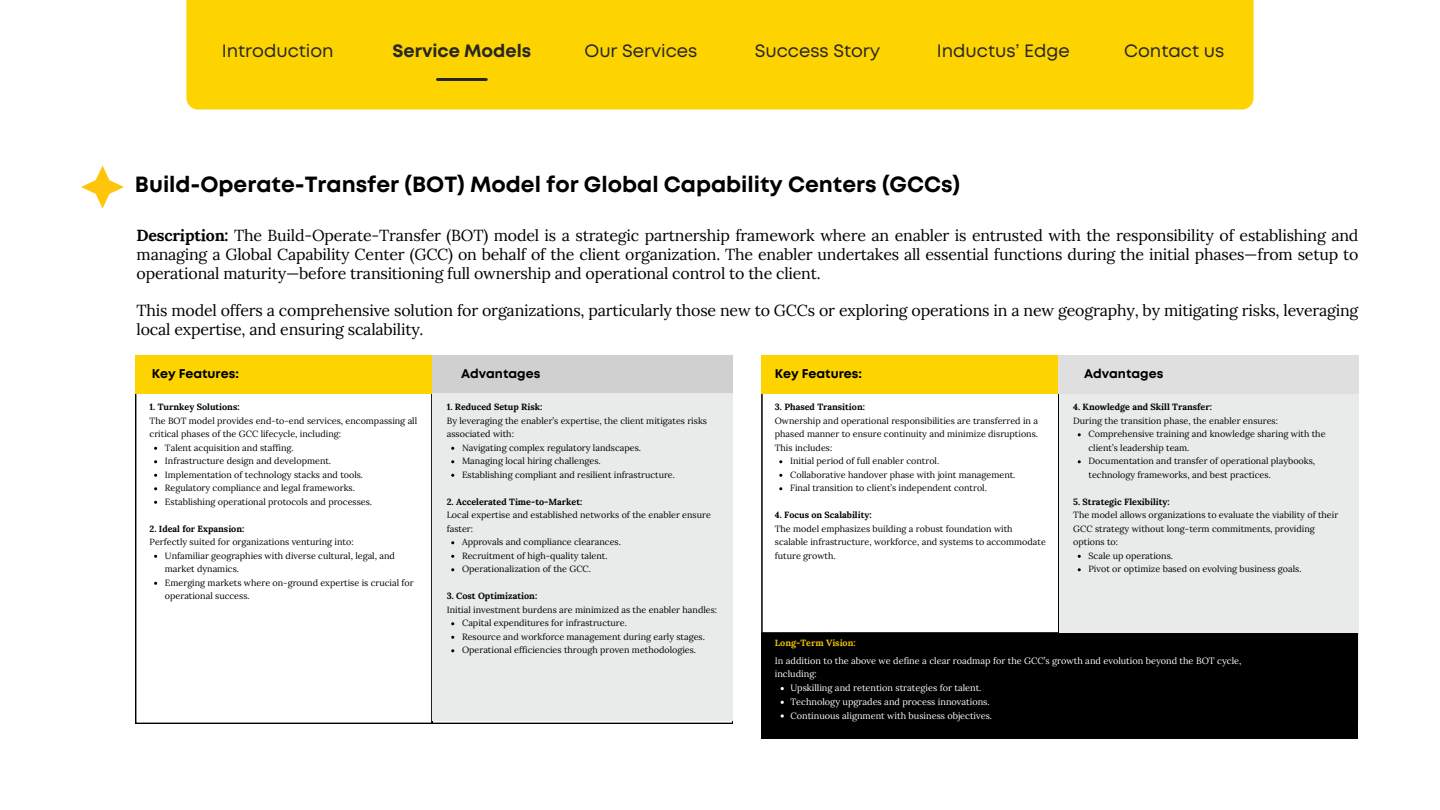
<style>
.page{position:relative;width:1440px;height:810px;background:#fff}
.page>*{position:absolute;margin:0;border:0;box-sizing:border-box;transform-origin:0 0}
.t1{font:700 22px "Mont";color:#000}
.t2{font:17.9px "Mont";color:#272727}
.t3{font:700 17.9px "Mont";color:#272727}
.t4{font:16px/18.8px "Lora";letter-spacing:-.01em;color:#000;text-align:justify}
.t5{font:700 12.7px "Mont";color:#000}
.t6{font:9.1px/13.7px "Lora";color:#fffefe}
.t7{font:9px/13.5px "Lora";color:#000}
.t8{font:700 9px "Lora";color:#000}
.t9{font:700 9px "Lora";color:#f2c400}
.s1{font-weight:700}
</style>
<div class="page">
<svg style="left:136px;top:394px;width:296px;height:329px"></svg>
<svg style="left:762px;top:394px;width:296px;height:239px"></svg>
<div style="left:135px;top:356px;width:297px;height:38px;background:#fdd400"></div>
<div style="left:761px;top:356px;width:298px;height:38px;background:#fdd400"></div>
<div style="left:432px;top:356px;width:301px;height:38px;background:#d0d0d0"></div>
<div style="left:433px;top:394px;width:300px;height:327px;background:#e9eaea"></div>
<div style="left:1060px;top:394px;width:299px;height:327px;background:#e9eaea"></div>
<div style="left:1058px;top:356px;width:301px;height:38px;background:#e0dfdf"></div>
<div style="left:761px;top:633px;width:597px;height:105px;background:#000"></div>
<svg style="left:781px;top:714px;width:3px;height:4px"></svg>
<svg style="left:81px;top:165px;width:43px;height:44px"></svg>
<div style="left:186px;top:0;width:1068px;height:110px;background:#fdd400"></div>
<hr style="left:437px;top:78px;width:49px;height:3px;background:#272727">
<p class="t2" style="left:222px;top:44px;width:113px">Introduction</p>
<p class="t3" style="left:392px;top:44px;width:140px">Service Models</p>
<p class="t2" style="left:585px;top:44px;width:114px">Our Services</p>
<h6 class="t2" style="left:755px;top:44px;width:127px">Success Story</h6>
<p class="t2" style="left:937px;top:44px;width:134px">Inductus’ Edge</p>
<p class="t2" style="left:1124px;top:44px;width:101px">Contact us</p>
<p class="t1" style="left:135px;top:176px;width:827px">Build-Operate-Transfer (BOT) Model for Global Capability Centers (GCCs)</p>
<p class="t4" style="left:137px;top:226px;width:1223px"><span class="s1">Description:</span> The Build-Operate-Transfer (BOT) model is a strategic partnership framework where an enabler is entrusted with the responsibility of establishing and managing a Global Capability Center (GCC) on behalf of the client organization. The enabler undertakes all essential functions during the initial phases—from setup to operational maturity—before transitioning full ownership and operational control to the client.</p>
<p class="t4" style="left:137px;top:301px;width:1223px">This model offers a comprehensive solution for organizations, particularly those new to GCCs or exploring operations in a new geography, by mitigating risks, leveraging local expertise, and ensuring scalability.</p>
<h3 class="t5" style="left:152px;top:368px;width:89px">Key Features:</h3>
<p class="t5" style="left:461px;top:368px;width:81px">Advantages</p>
<h2 class="t5" style="left:775px;top:368px;width:89px">Key Features:</h2>
<h3 class="t5" style="left:1084px;top:368px;width:81px">Advantages</h3>
<h3 class="t8" style="left:150px;top:401px;width:92px">1. Turnkey Solutions:</h3>
<h3 class="t7" style="left:150px;top:413px;width:269px">The BOT model provides end-to-end services, encompassing all critical phases of the GCC lifecycle, including:</h3>
<h3 class="t7" style="left:165px;top:440px;width:130px">Talent acquisition and staffing.</h3>
<h1 class="t7" style="left:165px;top:454px;width:168px">Infrastructure design and development.</h1>
<h4 class="t7" style="left:165px;top:467px;width:200px">Implementation of technology stacks and tools.</h4>
<h4 class="t7" style="left:165px;top:481px;width:192px">Regulatory compliance and legal frameworks.</h4>
<h5 class="t7" style="left:165px;top:494px;width:209px">Establishing operational protocols and processes.</h5>
<h5 class="t8" style="left:150px;top:522px;width:96px">2. Ideal for Expansion:</h5>
<p class="t7" style="left:150px;top:535px;width:205px">Perfectly suited for organizations venturing into:</p>
<p class="t7" style="left:165px;top:548px;width:231px">Unfamiliar geographies with diverse cultural, legal, and market dynamics.</p>
<p class="t7" style="left:165px;top:575px;width:250px">Emerging markets where on-ground expertise is crucial for operational success.</p>
<p class="t8" style="left:447px;top:401px;width:97px">1. Reduced Setup Risk:</p>
<p class="t7" style="left:447px;top:413px;width:262px">By leveraging the enabler’s expertise, the client mitigates risks associated with:</p>
<p class="t7" style="left:462px;top:440px;width:181px">Navigating complex regulatory landscapes.</p>
<p class="t7" style="left:462px;top:454px;width:140px">Managing local hiring challenges.</p>
<p class="t7" style="left:462px;top:467px;width:215px">Establishing compliant and resilient infrastructure.</p>
<p class="t8" style="left:447px;top:495px;width:137px">2. Accelerated Time-to-Market:</p>
<p class="t7" style="left:447px;top:508px;width:266px">Local expertise and established networks of the enabler ensure faster:</p>
<p class="t7" style="left:462px;top:535px;width:160px">Approvals and compliance clearances.</p>
<p class="t7" style="left:462px;top:548px;width:147px">Recruitment of high-quality talent.</p>
<p class="t7" style="left:462px;top:562px;width:131px">Operationalization of the GCC.</p>
<p class="t8" style="left:447px;top:590px;width:92px">3. Cost Optimization:</p>
<p class="t7" style="left:447px;top:602px;width:272px">Initial investment burdens are minimized as the enabler handles:</p>
<p class="t7" style="left:462px;top:616px;width:166px">Capital expenditures for infrastructure.</p>
<p class="t7" style="left:462px;top:629px;width:244px">Resource and workforce management during early stages.</p>
<p class="t7" style="left:462px;top:643px;width:236px">Operational efficiencies through proven methodologies.</p>
<p class="t8" style="left:775px;top:401px;width:92px">3. Phased Transition:</p>
<p class="t7" style="left:775px;top:413px;width:265px;text-align:justify">Ownership and operational responsibilities are transferred in a phased manner to ensure continuity and minimize disruptions.<br>This includes:</p>
<p class="t7" style="left:790px;top:454px;width:151px">Initial period of full enabler control.</p>
<p class="t7" style="left:790px;top:467px;width:227px">Collaborative handover phase with joint management.</p>
<p class="t7" style="left:790px;top:481px;width:198px">Final transition to client’s independent control.</p>
<p class="t8" style="left:775px;top:509px;width:98px">4. Focus on Scalability:</p>
<p class="t7" style="left:775px;top:521px;width:273px">The model emphasizes building a robust foundation with scalable infrastructure, workforce, and systems to accommodate future growth.</p>
<p class="t8" style="left:1073px;top:401px;width:140px">4. Knowledge and Skill Transfer:</p>
<p class="t7" style="left:1073px;top:413px;width:206px">During the transition phase, the enabler ensures:</p>
<p class="t7" style="left:1089px;top:427px;width:239px">Comprehensive training and knowledge sharing with the client’s leadership team.</p>
<p class="t7" style="left:1089px;top:454px;width:228px">Documentation and transfer of operational playbooks, technology frameworks, and best practices.</p>
<p class="t8" style="left:1073px;top:495px;width:98px">5. Strategic Flexibility:</p>
<p class="t7" style="left:1073px;top:508px;width:267px">The model allows organizations to evaluate the viability of their<br>GCC strategy without long-term commitments, providing options to:</p>
<p class="t7" style="left:1089px;top:548px;width:86px">Scale up operations.</p>
<p class="t7" style="left:1089px;top:562px;width:215px">Pivot or optimize based on evolving business goals.</p>
<p class="t9" style="left:775px;top:637px;width:82px">Long-Term Vision:</p>
<h5 class="t6" style="left:775px;top:654px;width:468px">In addition to the above we define a clear roadmap for the GCC’s growth and evolution beyond the BOT cycle, including:</h5>
<h5 class="t6" style="left:790px;top:681px;width:193px">Upskilling and retention strategies for talent.</h5>
<p class="t6" style="left:790px;top:695px;width:201px">Technology upgrades and process innovations.</p>
<p class="t6" style="left:790px;top:708px;width:203px">Continuous alignment with business objectives.</p>
</div>
